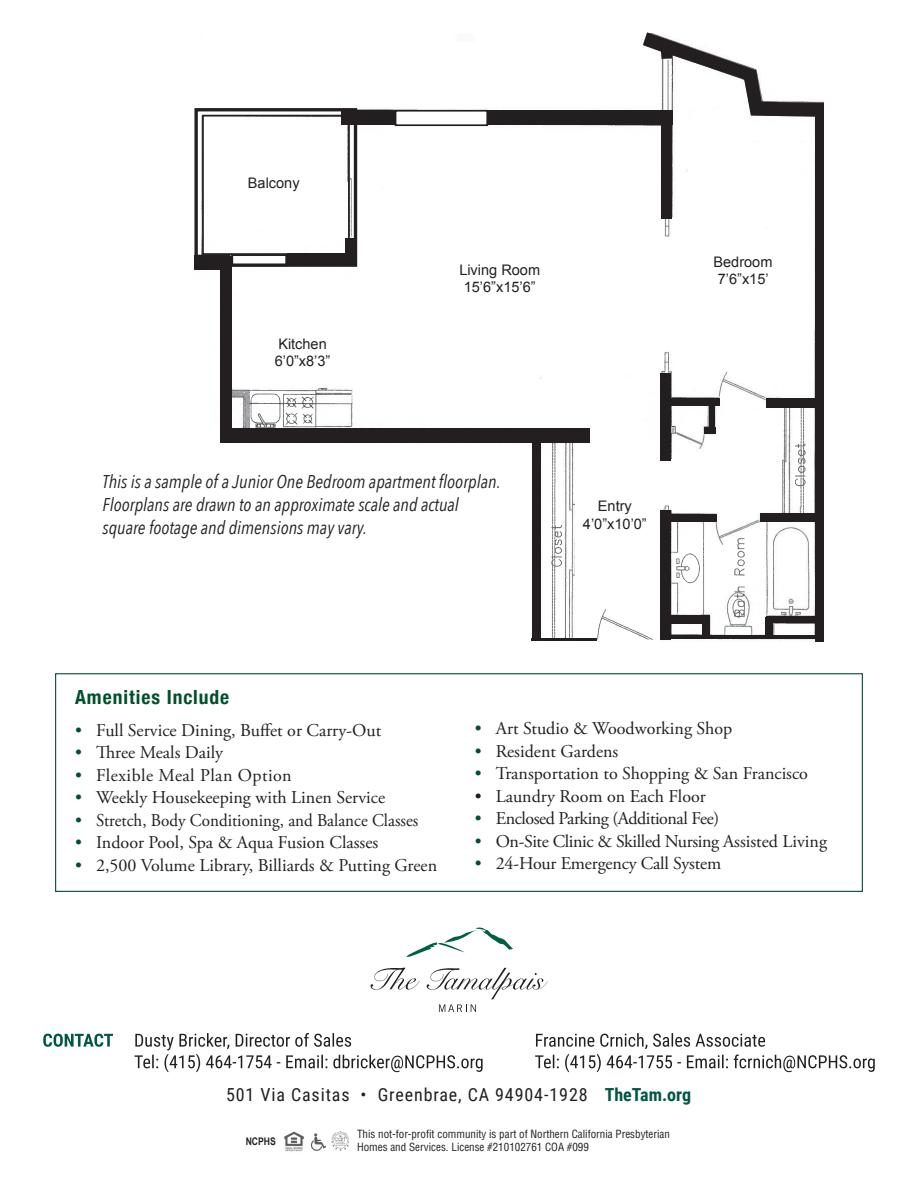
<style>
.page{position:relative;width:918px;height:1188px;background:#fff}
.page>*{position:absolute;margin:0;border:0;box-sizing:border-box;transform-origin:0 0}
.t1{font:700 condensed 19.5px "Helvetica Neue";letter-spacing:.05em;color:#00502e}
.t2{font:italic 18.45px/23.4px "Avenir Next Condensed";color:#231f20}
.t3{font:18px "Adobe Garamond Pro";color:#231f20}
.t4{font:18px "Roboto Condensed";letter-spacing:.05em;color:#231f20}
.t5{font:18px "Adobe Garamond Pro";color:#231f20;scale:.95 1}
.t6{font:18px "Adobe Garamond Pro";letter-spacing:-.02em;color:#231f20}
.t7{font:18px "Adobe Garamond Pro";letter-spacing:-.025em;color:#231f20}
.t8{font:18px "Adobe Garamond Pro";letter-spacing:.025em;color:#231f20}
.t9{font:14.55px "Arial";color:#231f20}
.t10{font:condensed 10.95px/13px "Helvetica";color:#231f20}
.t11{font:700 10.5px "Arial Narrow";color:#231f20}
.s1{color:#00502e}
.s2{font-weight:700;color:#005746}
</style>
<div class="page">
<div style="left:55px;top:673px;width:808px;height:219px;border:1px solid #00502e"></div>
<img style="left:220px;top:101px;width:604px;height:538px">
<img style="left:198px;top:107px;width:292px;height:158px">
<img style="left:244px;top:387px;width:107px;height:41px">
<img style="left:333px;top:238px;width:12px;height:14px">
<div style="left:575px;top:475px;width:80px;height:111px;background:#fff"></div>
<div style="left:684px;top:239px;width:118px;height:64px;background:#fff"></div>
<div style="left:432px;top:247px;width:135px;height:64px;background:#fff"></div>
<div style="left:170px;top:43px;width:420px;height:64px;background:#fff"></div>
<div style="left:152px;top:451px;width:379px;height:191px;background:#fff"></div>
<div style="left:235px;top:321px;width:135px;height:64px;background:#fff"></div>
<div style="left:206px;top:160px;width:135px;height:65px;background:#fff"></div>
<div style="left:221px;top:428px;width:369px;height:14px;background:#231f20"></div>
<div style="left:815px;top:103px;width:9px;height:539px;background:#231f20"></div>
<div style="left:487px;top:111px;width:186px;height:14px;background:#231f20"></div>
<div style="left:341px;top:111px;width:53px;height:14px;background:#231f20"></div>
<div style="left:194px;top:256px;width:35px;height:14px;background:#231f20"></div>
<div style="left:221px;top:256px;width:11px;height:186px;background:#231f20"></div>
<div style="left:287px;top:253px;width:69px;height:13px;background:#231f20"></div>
<div style="left:345px;top:238px;width:12px;height:28px;background:#231f20"></div>
<div style="left:662px;top:110px;width:10px;height:109px;background:#231f20"></div>
<div style="left:766px;top:398px;width:51px;height:10px;background:#231f20"></div>
<svg style="left:643px;top:32px;width:174px;height:85px"></svg>
<div style="left:532px;top:440px;width:8px;height:200px;background:#231f20"></div>
<hr style="left:532px;top:638px;width:65px;height:2px;background:#231f20">
<hr style="left:661px;top:636px;width:162px;height:3px;background:#231f20">
<div style="left:760px;top:514px;width:63px;height:8px;background:#231f20"></div>
<div style="left:396px;top:111px;width:91px;height:14px;background:#fff"></div>
<div style="left:395px;top:110px;width:93px;height:16px;border:2px solid #231f20"></div>
<div style="left:232px;top:255px;width:54px;height:11px;background:#fff"></div>
<div style="left:231px;top:254px;width:56px;height:12px;border:2px solid #231f20"></div>
<div style="left:660px;top:510px;width:11px;height:129px;background:#231f20"></div>
<div style="left:670px;top:615px;width:39px;height:8px;background:#231f20"></div>
<div style="left:703px;top:615px;width:7px;height:21px;background:#231f20"></div>
<div style="left:667px;top:514px;width:49px;height:8px;background:#231f20"></div>
<div style="left:765px;top:617px;width:8px;height:20px;background:#231f20"></div>
<div style="left:766px;top:616px;width:52px;height:7px;background:#231f20"></div>
<div style="left:660px;top:373px;width:11px;height:88px;background:#231f20"></div>
<div style="left:668px;top:398px;width:52px;height:8px;background:#231f20"></div>
<div style="left:709px;top:400px;width:6px;height:33px;background:#231f20"></div>
<div style="left:704px;top:427px;width:11px;height:6px;background:#231f20"></div>
<div style="left:194px;top:108px;width:163px;height:159px;border:3px solid #231f20"></div>
<div style="left:202px;top:115px;width:148px;height:140px;border:2px solid #231f20"></div>
<svg style="left:406px;top:927px;width:107px;height:30px"></svg>
<svg style="left:427px;top:968px;width:121px;height:44px"></svg>
<svg style="left:371px;top:968px;width:49px;height:22px"></svg>
<img style="left:284px;top:1131px;width:20px;height:21px">
<img style="left:310px;top:1133px;width:15px;height:17px">
<img style="left:331px;top:1132px;width:17px;height:18px">
<svg style="left:135px;top:1033px;width:348px;height:39px"></svg>
<svg style="left:43px;top:1034px;width:70px;height:13px"></svg>
<svg style="left:535px;top:1033px;width:340px;height:39px"></svg>
<p class="t9" style="left:248px;top:174px;width:53px">Balcony</p>
<p class="t9" style="left:278px;top:334px;width:50px">Kitchen</p>
<p class="t9" style="left:275px;top:351px;width:57px">6’0”x8’3”</p>
<p class="t9" style="left:459px;top:260px;width:82px">Living Room</p>
<p class="t9" style="left:464px;top:278px;width:73px">15’6”x15’6”</p>
<p class="t2" style="left:103px;top:469px;width:399px">This is a sample of a Junior One Bedroom apartment floorplan.<br>Floorplans are drawn to an approximate scale and actual square footage and dimensions may vary.</p>
<p class="t9" style="left:598px;top:497px;width:35px">Entry</p>
<p class="t9" style="left:583px;top:514px;width:65px">4’0”x10’0”</p>
<p class="t9" style="left:713px;top:252px;width:60px">Bedroom</p>
<p class="t9" style="left:718px;top:269px;width:52px">7’6”x15’</p>
<p class="t1" style="left:75px;top:681px;width:156px">Amenities Include</p>
<p class="t3" style="left:75px;top:719px;width:308px"><span class="s1">•</span> Full Service Dining, Buffet or Carry-Out</p>
<p class="t3" style="left:75px;top:742px;width:150px"><span class="s1">•</span> Three Meals Daily</p>
<p class="t8" style="left:75px;top:764px;width:218px"><span class="s1">•</span> Flexible Meal Plan Option</p>
<p class="t3" style="left:75px;top:787px;width:312px"><span class="s1">•</span> Weekly Housekeeping with Linen Service</p>
<p class="t5" style="left:75px;top:809px;width:363px"><span class="s1">•</span> Stretch, Body Conditioning, and Balance Classes</p>
<p class="t3" style="left:75px;top:832px;width:305px"><span class="s1">•</span> Indoor Pool, Spa &amp; Aqua Fusion Classes</p>
<p class="t3" style="left:75px;top:854px;width:364px"><span class="s1">•</span> 2,500 Volume Library, Billiards &amp; Putting Green</p>
<p class="t3" style="left:475px;top:718px;width:259px"><span class="s1">•</span> Art Studio &amp; Woodworking Shop</p>
<p class="t3" style="left:475px;top:740px;width:145px"><span class="s1">•</span> Resident Gardens</p>
<p class="t3" style="left:475px;top:763px;width:335px"><span class="s1">•</span> Transportation to Shopping &amp; San Francisco</p>
<p class="t3" style="left:475px;top:785px;width:233px">• Laundry Room on Each Floor</p>
<p class="t7" style="left:475px;top:808px;width:246px"><span class="s1">•</span> Enclosed Parking (Additional Fee)</p>
<p class="t6" style="left:475px;top:830px;width:354px"><span class="s1">•</span> On-Site Clinic &amp; Skilled Nursing Assisted Living</p>
<p class="t3" style="left:475px;top:853px;width:248px"><span class="s1">•</span> 24-Hour Emergency Call System</p>
<p class="t4" style="left:226px;top:1082px;width:467px">501 Via Casitas • Greenbrae, CA 94904-1928 <span class="s2">TheTam.org</span></p>
<p class="t11" style="left:246px;top:1133px;width:32px">NCPHS</p>
<p class="t10" style="left:357px;top:1127px;width:314px">This not-for-profit community is part of Northern California Presbyterian<br>Homes and Services. License #210102761 COA #099</p>
</div>
